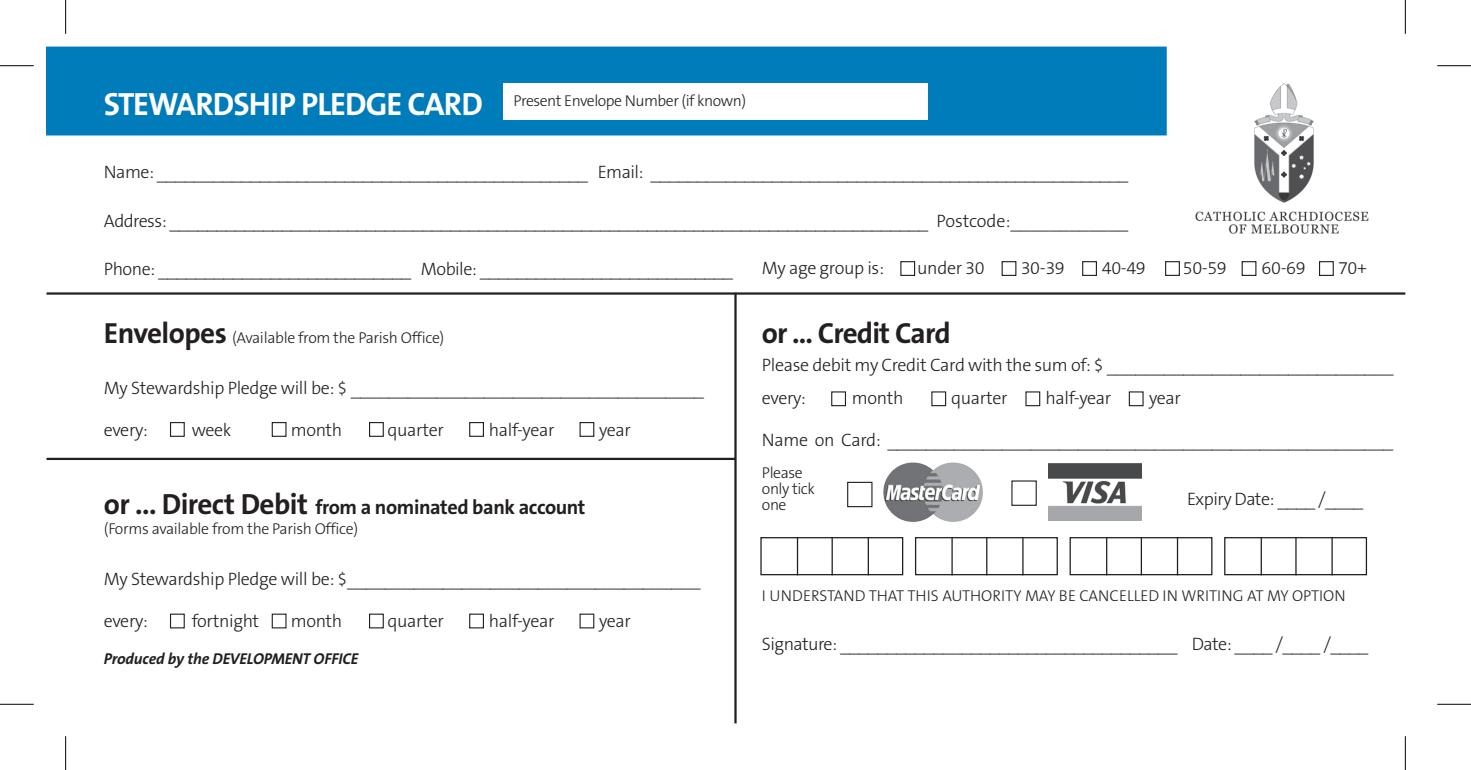
<style>
.page{position:relative;width:1471px;height:770px;background:#fff}
.page>*{position:absolute;margin:0;border:0;box-sizing:border-box;transform-origin:0 0}
.t1{font:700 29.25px "The Sans B7";letter-spacing:-.03em;color:#231f20}
.t2{font:700 20.25px "The Sans B7";letter-spacing:-.02em;color:#231f20}
.t3{font:300 18px/32.4px "The Sans B3";letter-spacing:-.02em;color:#231f20}
.t4{font:300 15.75px/15.8px "The Sans B3";letter-spacing:-.02em;color:#231f20}
.t5{font:300 15.75px "The Sans B3";color:#231f20}
.t6{font:italic 700 15.75px "The Sans B7";letter-spacing:-.01em;color:#231f20}
.s1{font-family:"The Sans B7";font-weight:700;font-size:32.18px;color:#fff}
.s2{font-family:"The Sans B7";font-weight:700;font-size:29.25px}
.s3{font-size:29.25px}
</style>
<div class="page">
<div style="left:47px;top:48px;width:1118px;height:86px;background:#007cbb"></div>
<div style="left:47px;top:47px;width:1119px;height:88px;border:2px solid #007cbb"></div>
<div style="left:503px;top:83px;width:425px;height:36px;background:#fff"></div>
<hr style="left:734px;top:292px;width:2px;height:431px;background:#231f20">
<hr style="left:47px;top:457px;width:688px;height:2px;background:#231f20">
<hr style="left:47px;top:292px;width:1358px;height:2px;background:#231f20">
<div style="left:272px;top:422px;width:14px;height:14px;border:1px solid #231f20"></div>
<div style="left:170px;top:422px;width:15px;height:14px;border:1px solid #231f20"></div>
<div style="left:369px;top:422px;width:15px;height:14px;border:1px solid #231f20"></div>
<div style="left:469px;top:422px;width:15px;height:14px;border:1px solid #231f20"></div>
<div style="left:579px;top:422px;width:15px;height:14px;border:1px solid #231f20"></div>
<div style="left:760px;top:536px;width:143px;height:39px;border:1px solid #231f20"></div>
<hr style="left:831px;top:536px;width:2px;height:39px;background:#231f20">
<hr style="left:797px;top:536px;width:1px;height:39px;background:#231f20">
<hr style="left:867px;top:536px;width:2px;height:39px;background:#231f20">
<div style="left:915px;top:536px;width:143px;height:39px;border:1px solid #231f20"></div>
<hr style="left:986px;top:536px;width:1px;height:39px;background:#231f20">
<hr style="left:951px;top:536px;width:2px;height:39px;background:#231f20">
<hr style="left:1022px;top:536px;width:1px;height:39px;background:#231f20">
<div style="left:1069px;top:536px;width:143px;height:39px;border:1px solid #231f20"></div>
<hr style="left:1140px;top:536px;width:2px;height:39px;background:#231f20">
<hr style="left:1106px;top:536px;width:1px;height:39px;background:#231f20">
<hr style="left:1177px;top:536px;width:1px;height:39px;background:#231f20">
<div style="left:1224px;top:536px;width:143px;height:39px;border:1px solid #231f20"></div>
<hr style="left:1295px;top:536px;width:1px;height:39px;background:#231f20">
<hr style="left:1260px;top:536px;width:2px;height:39px;background:#231f20">
<hr style="left:1331px;top:536px;width:1px;height:39px;background:#231f20">
<div style="left:847px;top:481px;width:25px;height:26px;border:1px solid #231f20"></div>
<div style="left:831px;top:391px;width:15px;height:15px;border:1px solid #231f20"></div>
<div style="left:931px;top:391px;width:15px;height:15px;border:1px solid #231f20"></div>
<div style="left:1025px;top:391px;width:15px;height:15px;border:1px solid #231f20"></div>
<div style="left:1129px;top:391px;width:14px;height:15px;border:1px solid #231f20"></div>
<div style="left:1001px;top:261px;width:15px;height:15px;border:1px solid #231f20"></div>
<div style="left:900px;top:261px;width:15px;height:15px;border:1px solid #231f20"></div>
<div style="left:1082px;top:261px;width:15px;height:15px;border:1px solid #231f20"></div>
<div style="left:1165px;top:261px;width:15px;height:15px;border:1px solid #231f20"></div>
<div style="left:1241px;top:261px;width:15px;height:15px;border:1px solid #231f20"></div>
<div style="left:1319px;top:261px;width:14px;height:15px;border:1px solid #231f20"></div>
<div style="left:272px;top:613px;width:14px;height:15px;border:1px solid #231f20"></div>
<div style="left:170px;top:613px;width:15px;height:15px;border:1px solid #231f20"></div>
<div style="left:369px;top:613px;width:15px;height:15px;border:1px solid #231f20"></div>
<div style="left:469px;top:613px;width:15px;height:15px;border:1px solid #231f20"></div>
<div style="left:579px;top:613px;width:15px;height:15px;border:1px solid #231f20"></div>
<img style="left:1048px;top:463px;width:93px;height:57px">
<img style="left:869px;top:462px;width:114px;height:60px">
<img style="left:1195px;top:83px;width:174px;height:151px">
<hr style="left:0;top:65px;width:34px;height:1px;background:#000">
<hr style="left:1437px;top:65px;width:34px;height:1px;background:#000">
<hr style="left:0;top:703px;width:34px;height:1px;background:#000">
<hr style="left:1437px;top:703px;width:34px;height:1px;background:#000">
<hr style="left:65px;top:0;width:1px;height:34px;background:#000">
<hr style="left:65px;top:735px;width:1px;height:34px;background:#000">
<hr style="left:1405px;top:0;width:1px;height:34px;background:#000">
<hr style="left:1405px;top:735px;width:1px;height:34px;background:#000">
<p class="t4" style="left:104px;top:94px;width:644px"><span class="s1">STEWARDSHIP PLEDGE CARD</span> Present Envelope Number (if known)</p>
<p class="t3" style="left:598px;top:157px;width:532px">Email: ___________________________________________________</p>
<p class="t3" style="left:104px;top:157px;width:486px">Name: ______________________________________________</p>
<p class="t3" style="left:104px;top:205px;width:1026px">Address: _________________________________________________________________________________ Postcode:____________</p>
<p class="t3" style="left:104px;top:254px;width:630px">Phone: ___________________________ Mobile: ___________________________</p>
<p class="t3" style="left:762px;top:252px;width:124px">My age group is:</p>
<p class="t3" style="left:917px;top:252px;width:69px">under 30</p>
<p class="t3" style="left:1021px;top:252px;width:46px">30-39</p>
<p class="t3" style="left:1102px;top:252px;width:46px">40-49</p>
<p class="t3" style="left:1183px;top:252px;width:46px">50-59</p>
<p class="t3" style="left:1261px;top:252px;width:46px">60-69</p>
<p class="t3" style="left:1338px;top:252px;width:30px">70+</p>
<p class="t4" style="left:104px;top:331px;width:342px"><span class="s2">Envelopes</span> (Available from the Parish Office)</p>
<p class="t3" style="left:104px;top:372px;width:602px">My Stewardship Pledge will be: $ _____________________________________</p>
<p class="t3" style="left:104px;top:414px;width:45px">every:</p>
<p class="t3" style="left:192px;top:414px;width:41px">week</p>
<p class="t3" style="left:291px;top:414px;width:53px">month</p>
<p class="t3" style="left:387px;top:414px;width:58px">quarter</p>
<p class="t3" style="left:489px;top:414px;width:67px">half-year</p>
<p class="t3" style="left:599px;top:414px;width:33px">year</p>
<p class="t2" style="left:104px;top:496px;width:483px"><span class="s3">or ... Direct Debit</span> from a nominated bank account</p>
<p class="t4" style="left:104px;top:521px;width:256px">(Forms available from the Parish Office)</p>
<p class="t3" style="left:104px;top:562px;width:598px">My Stewardship Pledge will be: $_____________________________________</p>
<p class="t3" style="left:104px;top:604px;width:45px">every:</p>
<p class="t3" style="left:192px;top:604px;width:69px">fortnight</p>
<p class="t3" style="left:291px;top:604px;width:53px">month</p>
<p class="t3" style="left:387px;top:604px;width:58px">quarter</p>
<p class="t3" style="left:489px;top:604px;width:67px">half-year</p>
<p class="t3" style="left:599px;top:604px;width:33px">year</p>
<p class="t6" style="left:104px;top:650px;width:256px">Produced by the DEVELOPMENT OFFICE</p>
<h1 class="t1" style="left:762px;top:318px;width:190px">or ... Credit Card</h1>
<p class="t3" style="left:762px;top:349px;width:633px">Please debit my Credit Card with the sum of: $ ______________________________ every:</p>
<p class="t3" style="left:852px;top:382px;width:53px">month</p>
<p class="t3" style="left:951px;top:382px;width:58px">quarter</p>
<p class="t3" style="left:1045px;top:382px;width:67px">half-year</p>
<p class="t3" style="left:1149px;top:382px;width:33px">year</p>
<p class="t3" style="left:762px;top:424px;width:633px">Name on Card: _____________________________________________________</p>
<p class="t4" style="left:762px;top:465px;width:54px">Please only tick one</p>
<p class="t3" style="left:1187px;top:483px;width:178px">Expiry Date: ____ /____</p>
<p class="t5" style="left:762px;top:587px;width:585px">I UNDERSTAND THAT THIS AUTHORITY MAY BE CANCELLED IN WRITING AT MY OPTION</p>
<p class="t3" style="left:762px;top:628px;width:608px">Signature: ____________________________________ Date: ____ /____ /____</p>
</div>
